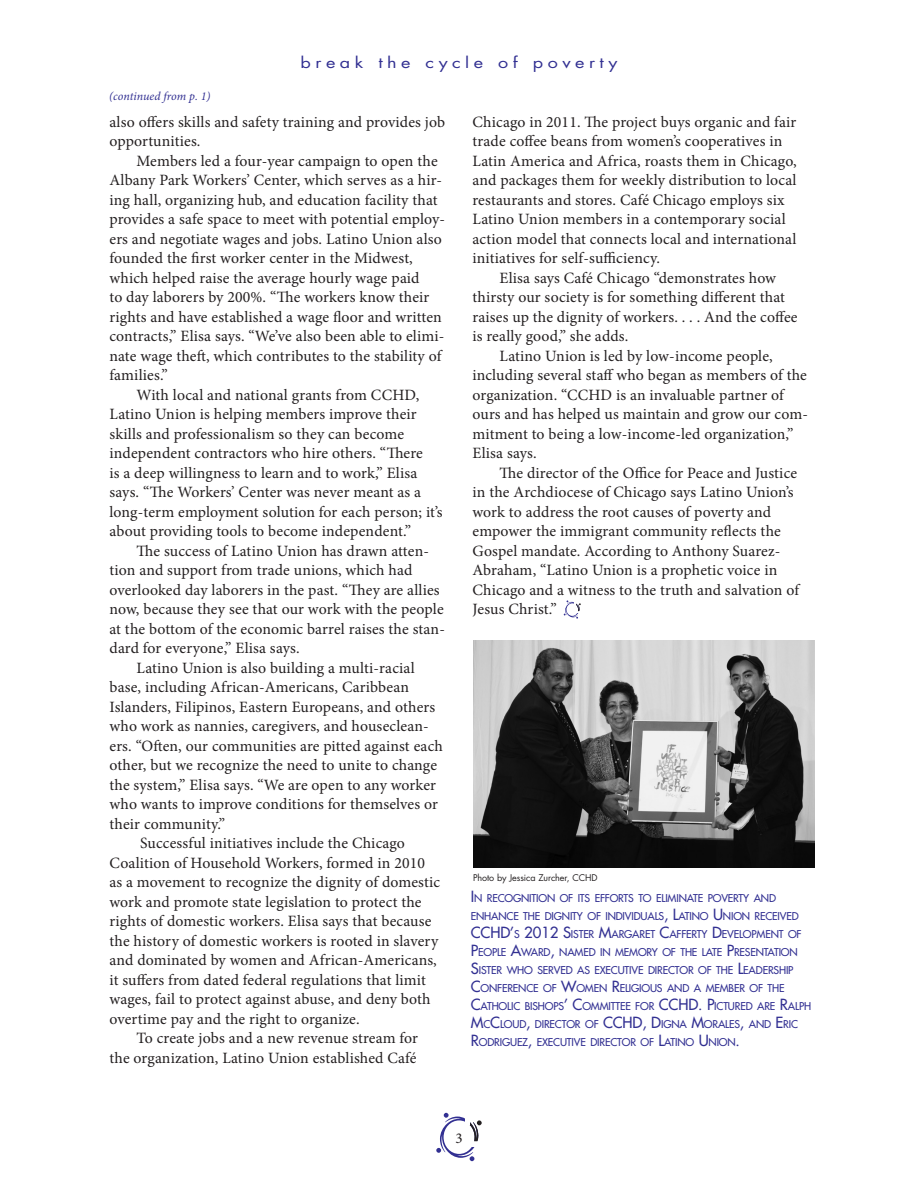
<style>
.page{position:relative;width:918px;height:1188px;background:#fff}
.page>*{position:absolute;margin:0;border:0;box-sizing:border-box;transform-origin:0 0}
.Para{font:15.75px/19.5px "Minion Pro";letter-spacing:.01em;color:#231f20}
.t1{font:15px "Futura Std";letter-spacing:.25em;color:#323092;scale:1.2 1}
.t2{font:500 15px "Futura Std";color:#323092}
.t3{font:15px "Minion Pro";color:#231f20}
.t4{font:italic 12px "Minion Pro";color:#323092}
.t5{font:500 10.5px/18px "Futura Std";letter-spacing:-.015em;color:#323092}
.t6{font:9px "Futura Std";letter-spacing:-.01em;color:#231f20}
.s1{font-size:15px}
</style>
<div class="page">
<img style="left:473px;top:641px;width:342px;height:227px">
<svg style="left:436px;top:1113px;width:46px;height:48px"></svg>
<svg style="left:564px;top:600px;width:17px;height:19px"></svg>
<p class="t4" style="left:109px;top:88px;width:103px">(continued from p. 1)</p>
<p class="t1" style="left:301px;top:53px;width:265px">break the cycle of poverty</p>
<p class="Para" style="left:110px;top:112px;width:337px">also offers skills and safety training and provides job opportunities.</p>
<p class="Para" style="left:110px;top:151px;width:337px;text-indent:27px">Members led a four-year campaign to open the Albany Park Workers’ Center, which serves as a hir&shy;ing hall, organizing hub, and education facility that provides a safe space to meet with potential employ&shy;ers and negotiate wages and jobs. Latino Union also founded the first worker center in the Midwest, which helped raise the average hourly wage paid<br>to day laborers by 200%. “The workers know their rights and have established a wage floor and written contracts,” Elisa says. “We’ve also been able to elimi&shy;nate wage theft, which contributes to the stability of families.”</p>
<p class="Para" style="left:110px;top:385px;width:335px;text-indent:27px">With local and national grants from CCHD, Latino Union is helping members improve their skills and professionalism so they can become independent contractors who hire others. “There<br>is a deep willingness to learn and to work,” Elisa says. “The Workers’ Center was never meant as a long-term employment solution for each person; it’s about providing tools to become independent.”</p>
<p class="Para" style="left:110px;top:541px;width:337px;text-indent:27px">The success of Latino Union has drawn atten&shy;tion and support from trade unions, which had overlooked day laborers in the past. “They are allies now, because they see that our work with the people at the bottom of the economic barrel raises the stan&shy;dard for everyone,” Elisa says.</p>
<p class="Para" style="left:110px;top:658px;width:335px;text-indent:27px">Latino Union is also building a multi-racial base, including African-Americans, Caribbean Islanders, Filipinos, Eastern Europeans, and others who work as nannies, caregivers, and houseclean&shy;ers. “Often, our communities are pitted against each other, but we recognize the need to unite to change the system,” Elisa says. “We are open to any worker who wants to improve conditions for themselves or their community.”</p>
<p class="Para" style="left:110px;top:833px;width:332px;text-indent:31px">Successful initiatives include the Chicago Coalition of Household Workers, formed in 2010 as a movement to recognize the dignity of domestic work and promote state legislation to protect the rights of domestic workers. Elisa says that because the history of domestic workers is rooted in slavery and dominated by women and African-Americans, it suffers from dated federal regulations that limit wages, fail to protect against abuse, and deny both overtime pay and the right to organize.</p>
<p class="Para" style="left:110px;top:1028px;width:310px;text-align:right">To create jobs and a new revenue stream for<br>the organization, Latino Union established Café</p>
<p class="Para" style="left:472px;top:112px;width:326px">Chicago in 2011. The project buys organic and fair trade coffee beans from women’s cooperatives in Latin America and Africa, roasts them in Chicago, and packages them for weekly distribution to local restaurants and stores. Café Chicago employs six Latino Union members in a contemporary social action model that connects local and international initiatives for self-sufficiency.</p>
<p class="Para" style="left:472px;top:268px;width:327px;text-indent:27px">Elisa says Café Chicago “demonstrates how thirsty our society is for something different that raises up the dignity of workers. . . . And the coffee is really good,” she adds.</p>
<p class="Para" style="left:472px;top:346px;width:337px;text-indent:27px">Latino Union is led by low-income people, including several staff who began as members of the organization. “CCHD is an invaluable partner of ours and has helped us maintain and grow our com&shy;mitment to being a low-income-led organization,” Elisa says.</p>
<p class="Para" style="left:472px;top:463px;width:328px;text-indent:27px">The director of the Office for Peace and Justice in the Archdiocese of Chicago says Latino Union’s work to address the root causes of poverty and empower the immigrant community reflects the Gospel mandate. According to Anthony Suarez-Abraham, “Latino Union is a prophetic voice in Chicago and a witness to the truth and salvation of Jesus Christ.”</p>
<p class="t6" style="left:473px;top:871px;width:126px">Photo by Jessica Zurcher, CCHD</p>
<p class="t5" style="left:471px;top:889px;width:329px"><span class="s1">I</span> N RECOGNITION OF ITS EFFORTS TO ELIMINATE POVERTY AND<br>ENHANCE THE DIGNITY OF INDIVIDUALS<span class="s1">, L</span>ATINO <span class="s1">U</span>NION RECEIVED</p>
<p class="t2" style="left:471px;top:923px;width:11px">CCHD</p>
<p class="t5" style="left:471px;top:925px;width:331px;text-indent:39px"><span class="s1">’</span>S <span class="s1">2012 S</span>ISTER <span class="s1">M</span>ARGARET <span class="s1">C</span>AFF ERTY <span class="s1">D</span>EVELOPMENT OF <span class="s1">P</span>EOPLE <span class="s1">A</span>WARD<span class="s1">,</span> NAMED IN MEMORY OF THE LATE <span class="s1">P</span>RESENTATION <span class="s1">S</span>ISTER WHO SERVED AS EXECUTIVE DIRECTOR OF THE <span class="s1">L</span>EADERSHIP <span class="s1">C</span>ONFERENCE OF <span class="s1">W</span>OMEN <span class="s1">R</span>ELIGIOUS AND A MEMBER OF THE <span class="s1">C</span>ATHOLIC BISHOPS<span class="s1">’ C</span>OMMITTEE FOR <span class="s1">CCHD</span></p>
<p class="t5" style="left:698px;top:997px;width:114px"><span class="s1">. P</span>ICTURED ARE <span class="s1">R</span>ALPH</p>
<p class="t5" style="left:471px;top:1015px;width:143px"><span class="s1">M</span>C<span class="s1">C</span>LOUD<span class="s1">,</span> DIRECTOR OF <span class="s1">CCHD</span></p>
<p class="t5" style="left:471px;top:1015px;width:329px;text-indent:172px"><span class="s1">, D</span>IGNA <span class="s1">M</span>ORALES<span class="s1">,</span> AND <span class="s1">E</span> RIC<br><span class="s1">R</span>ODRIGUEZ<span class="s1">,</span> EXECUTIVE DIRECTOR OF <span class="s1">L</span>ATINO <span class="s1">U</span>NION<span class="s1">.</span></p>
<p class="t3" style="left:455px;top:1128px;width:9px">3</p>
</div>
